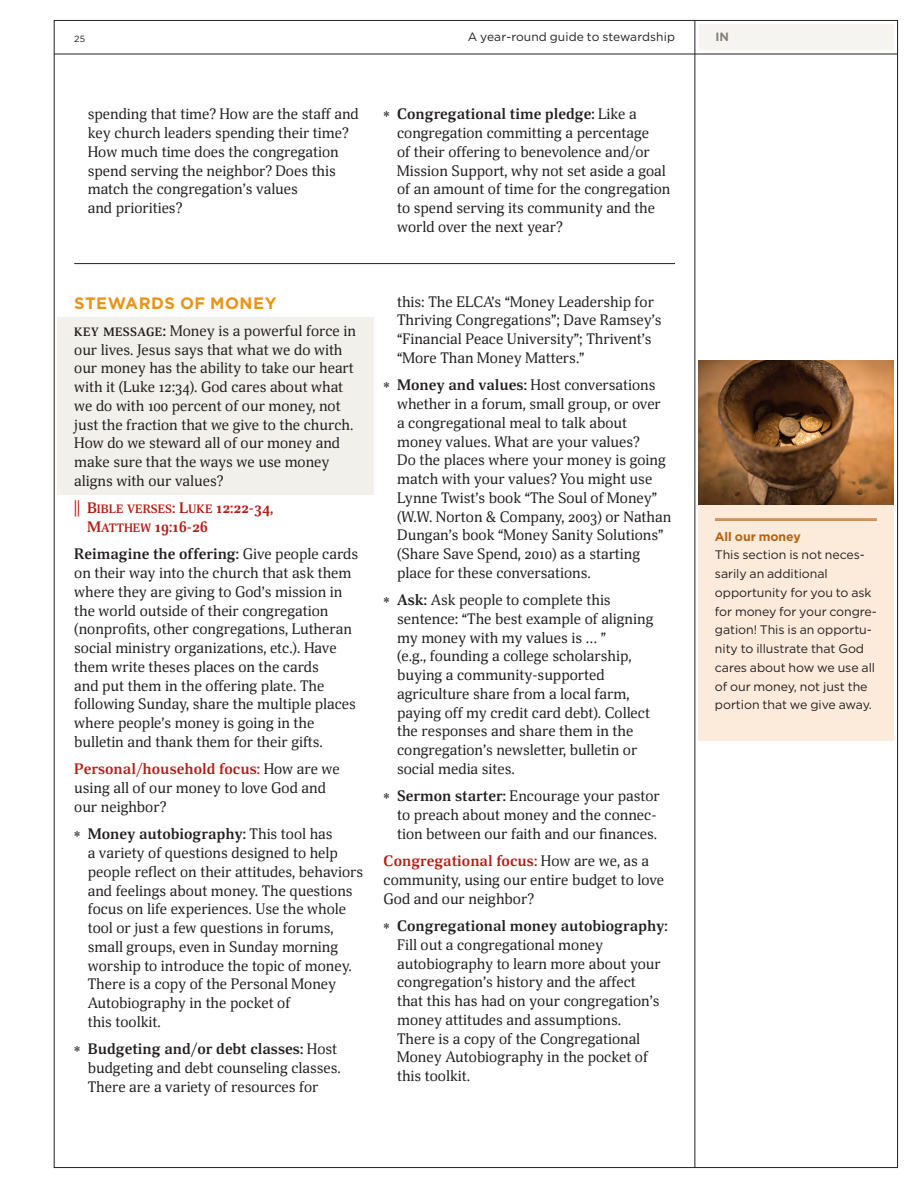
<style>
.page{position:relative;width:918px;height:1188px;background:#fff}
.page>*{position:absolute;margin:0;border:0;box-sizing:border-box;transform-origin:0 0}
.subhead_1{font:700 16.5px "Gotham";letter-spacing:.03em;color:#e89418}
.bullet_body{font:15px/18.8px "Deca Serif";color:#231f20}
.body{font:15px/18.8px "Deca Serif";color:#231f20}
.bible_verses{font:15px/18.8px "Deca Serif Bold SC800";color:#b41d15}
.side_bar{font:12.3px/18.8px "Gotham";letter-spacing:-.005em;color:#231f20}
.side_bar_head{font:700 12.3px "Gotham";letter-spacing:-.005em;color:#b66512}
.t1{font:12px "Gotham";letter-spacing:.01em;color:#231f20}
.t2{font:700 12px "Gotham";color:#837f76}
.t3{font:9px "Gotham";color:#231f20}
.s1{font-weight:700}
.s2{font-family:"Deca Serif Bold SC800";font-size:12px}
.s3{font-family:"Deca Serif Bold SC800"}
.s4{font-size:12px}
.s5{font-weight:700;color:#b41d15}
</style>
<div class="page">
<div style="left:699px;top:24px;width:195px;height:26px;background:#f6f4f1"></div>
<hr style="left:695px;top:20px;width:1px;height:1148px;background:#231f20">
<hr style="left:54px;top:54px;width:844px;height:1px;background:#231f20">
<div style="left:58px;top:317px;width:316px;height:178px;background:#f2f0eb"></div>
<img style="left:699px;top:360px;width:195px;height:145px">
<div style="left:699px;top:505px;width:195px;height:236px;background:#fceada"></div>
<hr style="left:715px;top:519px;width:162px;height:1px;background:#b66512">
<hr style="left:715px;top:520px;width:162px;height:1px;background:#b66512">
<hr style="left:74px;top:263px;width:601px;height:1px;background:#231f20">
<p class="t3" style="left:74px;top:33px;width:12px">25</p>
<p class="t1" style="left:468px;top:29px;width:209px">A year-round guide to stewardship</p>
<p class="t2" style="left:716px;top:29px;width:15px">IN</p>
<p class="bullet_body" style="left:88px;top:105px;width:273px">spending that time? How are the staff and key church leaders spending their time?<br>How much time does the congregation spend serving the neighbor? Does this match the congregation’s values<br>and priorities?</p>
<p class="bullet_body" style="left:397px;top:105px;width:275px;text-indent:-14px">* <span class="s1">Congregational time pledge:</span> Like a congregation committing a percentage<br>of their offering to benevolence and/or Mission Support, why not set aside a goal of an amount of time for the congregation to spend serving its community and the world over the next year?</p>
<p class="subhead_1" style="left:74px;top:292px;width:204px">STEWARDS OF MONEY</p>
<p class="body" style="left:74px;top:322px;width:283px"><span class="s2">KEY MESSAGE</span><span class="s3">:</span> Money is a powerful force in our lives. Jesus says that what we do with our money has the ability to take our heart with it (Luke 12:34). God cares about what we do with 100 percent of our money, not just the fraction that we give to the church.<br>How do we steward all of our money and make sure that the ways we use money aligns with our values?</p>
<p class="bible_verses" style="left:87px;top:499px;width:188px;text-indent:-13px">|| B<span class="s4">IBLE VERSES</span>: L<span class="s4">UKE</span> 12:22-34,<br>M<span class="s4">ATTHEW</span> 19:16-26</p>
<p class="body" style="left:74px;top:545px;width:286px"><span class="s1">Reimagine the offering:</span> Give people cards on their way into the church that ask them where they are giving to God’s mission in the world outside of their congregation (nonprofits, other congregations, Lutheran social ministry organizations, etc.). Have them write theses places on the cards<br>and put them in the offering plate. The following Sunday, share the multiple places where people’s money is going in the bulletin and thank them for their gifts.</p>
<p class="body" style="left:74px;top:760px;width:267px"><span class="s5">Personal/household focus:</span> How are we using all of our money to love God and our neighbor?</p>
<p class="bullet_body" style="left:88px;top:825px;width:277px;text-indent:-14px">* <span class="s1">Money autobiography:</span> This tool has<br>a variety of questions designed to help people reflect on their attitudes, behaviors and feelings about money. The questions focus on life experiences. Use the whole tool or just a few questions in forums, small groups, even in Sunday morning worship to introduce the topic of money.<br>There is a copy of the Personal Money Autobiography in the pocket of<br>this toolkit.</p>
<p class="bullet_body" style="left:88px;top:1040px;width:255px;text-indent:-14px">* <span class="s1">Budgeting and/or debt classes:</span> Host budgeting and debt counseling classes.<br>There are a variety of resources for</p>
<p class="bullet_body" style="left:397px;top:293px;width:266px">this: The ELCA’s “Money Leadership for Thriving Congregations”; Dave Ramsey’s “Financial Peace University”; Thrivent’s “More Than Money Matters.”</p>
<p class="bullet_body" style="left:397px;top:376px;width:276px;text-indent:-14px">* <span class="s1">Money and values:</span> Host conversations whether in a forum, small group, or over a congregational meal to talk about money values. What are your values?<br>Do the places where your money is going match with your values? You might use Lynne Twist’s book “The Soul of Money” (W.W. Norton &amp; Company, 2003) or Nathan Dungan’s book “Money Sanity Solutions” (Share Save Spend, 2010) as a starting place for these conversations.</p>
<p class="bullet_body" style="left:397px;top:591px;width:258px;text-indent:-14px">* <span class="s1">Ask:</span> Ask people to complete this sentence: “The best example of aligning my money with my values is … ”<br>(e.g., founding a college scholarship, buying a community-supported agriculture share from a local farm, paying off my credit card debt). Collect the responses and share them in the congregation’s newsletter, bulletin or social media sites.</p>
<p class="bullet_body" style="left:397px;top:787px;width:264px;text-indent:-14px">* <span class="s1">Sermon starter:</span> Encourage your pastor to preach about money and the connec&shy;tion between our faith and our finances.</p>
<p class="body" style="left:384px;top:852px;width:282px"><span class="s5">Congregational focus:</span> How are we, as a community, using our entire budget to love<br>God and our neighbor?</p>
<p class="bullet_body" style="left:397px;top:917px;width:272px;text-indent:-14px">* <span class="s1">Congregational money autobiography:<br></span>Fill out a congregational money autobiography to learn more about your congregation’s history and the affect<br>that this has had on your congregation’s money attitudes and assumptions.<br>There is a copy of the Congregational Money Autobiography in the pocket of this toolkit.</p>
<p class="side_bar_head" style="left:715px;top:528px;width:87px">All our money</p>
<p class="side_bar" style="left:715px;top:545px;width:164px">This section is not neces&shy;sarily an additional opportunity for you to ask for money for your congre&shy;gation! This is an opportu&shy;nity to illustrate that God cares about how we use all of our money, not just the portion that we give away.</p>
</div>
